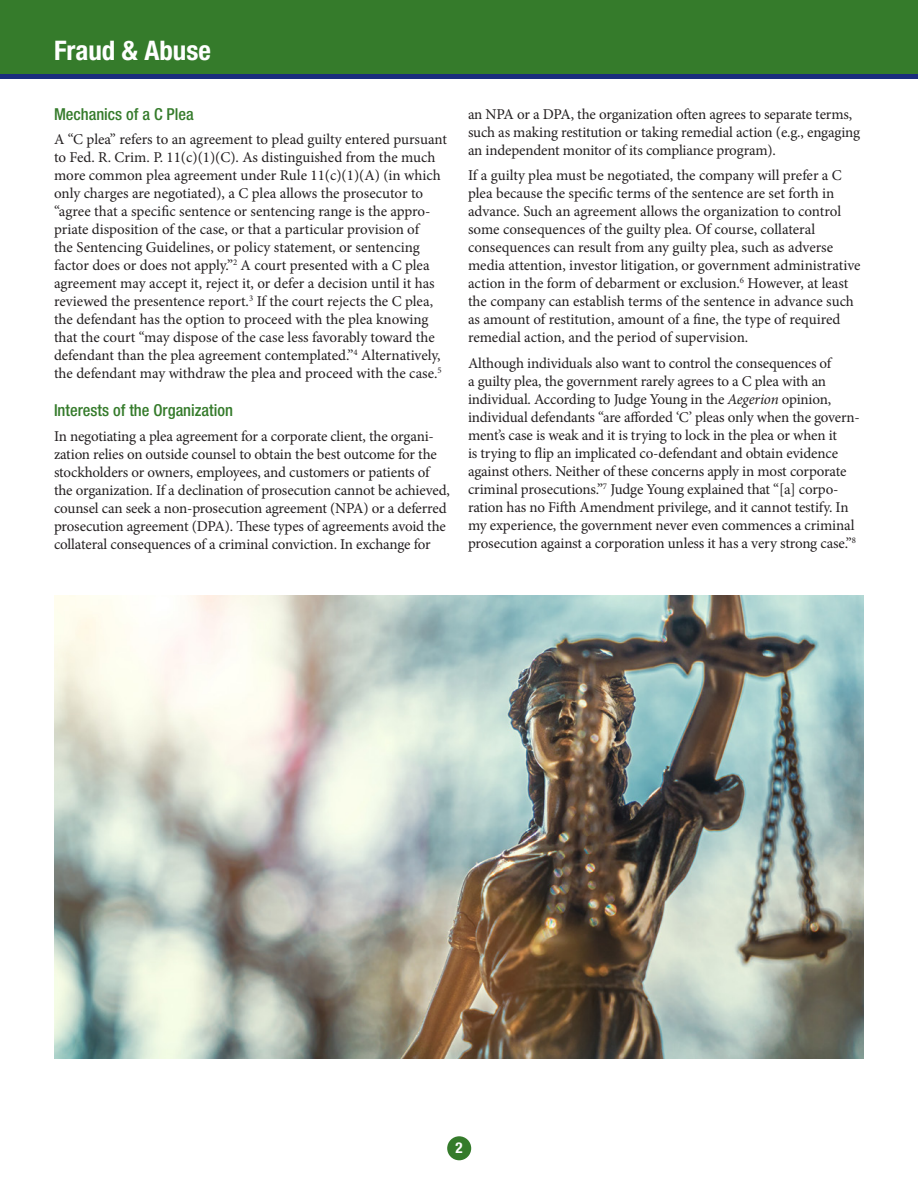
<style>
.page{position:relative;width:918px;height:1188px;background:#fff}
.page>*{position:absolute;margin:0;border:0;box-sizing:border-box;transform-origin:0 0}
.t1{font:700 condensed 27px "Helvetica Neue LT Std";color:#fff}
.Subhead_1{font:500 condensed 16.5px "Helvetica Neue LT Std";color:#357b2b}
.BODY{font:15px/18px "Minion Pro";letter-spacing:-.01em;color:#231f20}
.t2{font:700 condensed 15px "Helvetica Neue LT Std";color:#fff}
.s1{font-style:italic}
</style>
<div class="page">
<svg style="left:0;top:73px;width:918px;height:6px;background:#1f3970"></svg>
<div style="left:0;top:0;width:918px;height:73px;background:#357b2b"></div>
<div style="left:447px;top:1136px;width:24px;height:24px;background:#357b2b;border-radius:50%"></div>
<img style="left:54px;top:596px;width:810px;height:462px">
<h1 class="t1" style="left:54px;top:34px;width:158px">Fraud &amp; Abuse</h1>
<p class="Subhead_1" style="left:54px;top:104px;width:141px">Mechanics of a C Plea</p>
<p class="BODY" style="left:54px;top:131px;width:395px">A “C plea” refers to an agreement to plead guilty entered pursuant to Fed. R. Crim. P. 11(c)(1)(C). As distinguished from the much more common plea agreement under Rule 11(c)(1)(A) (in which only charges are negotiated), a C plea allows the prosecutor to “agree that a specific sentence or sentencing range is the appro&shy;priate disposition of the case, or that a particular provision of<br>the Sentencing Guidelines, or policy statement, or sentencing factor does or does not apply.”<sup>2</sup> A court presented with a C plea agreement may accept it, reject it, or defer a decision until it has reviewed the presentence report.<sup>3</sup> If the court rejects the C plea, the defendant has the option to proceed with the plea knowing that the court “may dispose of the case less favorably toward the defendant than the plea agreement contemplated.”<sup>4</sup> Alternatively, the defendant may withdraw the plea and proceed with the case.<sup>5</sup></p>
<p class="Subhead_1" style="left:54px;top:401px;width:181px">Interests of the Organization</p>
<p class="BODY" style="left:54px;top:427px;width:397px">In negotiating a plea agreement for a corporate client, the organi&shy;zation relies on outside counsel to obtain the best outcome for the stockholders or owners, employees, and customers or patients of the organization. If a declination of prosecution cannot be achieved, counsel can seek a non-prosecution agreement (NPA) or a deferred prosecution agreement (DPA). These types of agreements avoid the collateral consequences of a criminal conviction. In exchange for</p>
<p class="BODY" style="left:468px;top:105px;width:394px">an NPA or a DPA, the organization often agrees to separate terms, such as making restitution or taking remedial action (e.g., engaging an independent monitor of its compliance program).</p>
<p class="BODY" style="left:468px;top:167px;width:394px">If a guilty plea must be negotiated, the company will prefer a C plea because the specific terms of the sentence are set forth in advance. Such an agreement allows the organization to control some consequences of the guilty plea. Of course, collateral consequences can result from any guilty plea, such as adverse media attention, investor litigation, or government administrative action in the form of debarment or exclusion.<sup>6</sup> However, at least the company can establish terms of the sentence in advance such as amount of restitution, amount of a fine, the type of required remedial action, and the period of supervision.</p>
<p class="BODY" style="left:468px;top:354px;width:393px">Although individuals also want to control the consequences of<br>a guilty plea, the government rarely agrees to a C plea with an individual. According to Judge Young in the <span class="s1">Aegerion</span> opinion, individual defendants “are afforded ‘C’ pleas only when the govern&shy;ment’s case is weak and it is trying to lock in the plea or when it<br>is trying to flip an implicated co-defendant and obtain evidence against others. Neither of these concerns apply in most corporate criminal prosecutions.”<sup>7</sup> Judge Young explained that “[a] corpo&shy;ration has no Fifth Amendment privilege, and it cannot testify. In my experience, the government never even commences a criminal prosecution against a corporation unless it has a very strong case.”<sup>8</sup></p>
<p class="t2" style="left:456px;top:1139px;width:9px">2</p>
</div>
